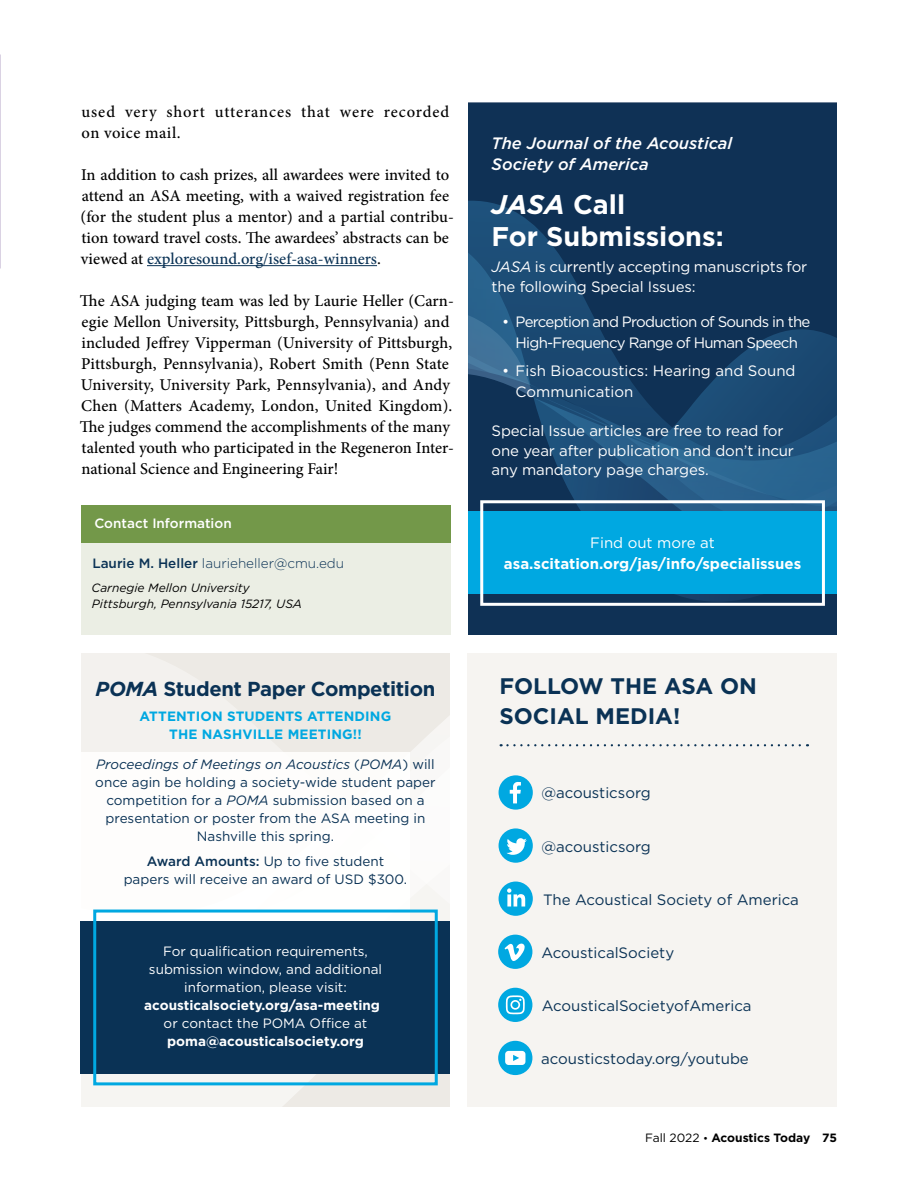
<style>
.page{position:relative;width:918px;height:1188px;background:#fff}
.page>*{position:absolute;margin:0;border:0;box-sizing:border-box;transform-origin:0 0}
.t1{font:700 27px/31.5px "Gotham";color:#fff}
.t2{font:700 22.5px/30px "Gotham";color:#0a3255}
.t3{font:700 20.25px "Gotham";letter-spacing:-.02em;color:#0a3255}
.t4{font:500 16.5px/21px "Minion Pro";color:#000}
.t5{font:500 16.5px/21px "Minion Pro";letter-spacing:.05em;color:#000}
.t6{font:italic 500 16.5px/21px "Gotham";color:#fff}
.t7{font:15px/19.5px "Gotham";letter-spacing:-.01em;color:#fff}
.t8{font:15px "Gotham";color:#0a3255}
.t9{font:15px/21px "Gotham";letter-spacing:-.05em;color:#fff;text-align:center}
.t10{font:700 15px "Gotham";color:#fff}
.t11{font:13.5px/18px "Gotham";color:#0a3255;text-align:center}
.t12{font:13.5px/18px "Gotham";color:#fff;text-align:center}
.t13{font:700 13.5px/18px "Gotham";letter-spacing:.01em;color:#00a8e1;text-align:center}
.t14{font:300 13.5px "Gotham";color:#0a3255}
.t15{font:700 13.5px "Gotham";color:#fff}
.t16{font:500 13.5px "Gotham";color:#fff}
.t17{font:italic 12px/16.5px "Gotham";color:#000}
.t18{font:700 12px "Gotham";color:#000}
.s1{color:#0a3255}
.s2{font-weight:500}
.s3{font-style:italic}
.s4{font-weight:700}
.s5{font-weight:500;color:#0a3255}
.s6{font-weight:400}
.s7{font-weight:400;font-size:10.5px}
</style>
<div class="page">
<hr style="left:0;top:0;width:1px;height:56px;background:#482c62">
<hr style="left:147px;top:265px;width:230px;height:1px;background:#0a3255">
<div style="left:81px;top:537px;width:369px;height:97px;background:#ebeee4"></div>
<div style="left:81px;top:506px;width:369px;height:37px;background:#739849"></div>
<div style="left:468px;top:103px;width:368px;height:531px;background:#133155"></div>
<svg style="left:675px;top:594px;width:84px;height:8px"></svg>
<svg style="left:468px;top:200px;width:368px;height:310px"></svg>
<div style="left:468px;top:511px;width:368px;height:83px;background:#00a8e1"></div>
<div style="left:480px;top:500px;width:345px;height:106px;border:3px solid #fff"></div>
<div style="left:468px;top:653px;width:369px;height:454px;background:#f6f4f1"></div>
<div style="left:499px;top:775px;width:34px;height:35px;background:#00a8e1;border-radius:50%"></div>
<svg style="left:510px;top:782px;width:11px;height:21px"></svg>
<div style="left:499px;top:828px;width:34px;height:35px;background:#00a8e1;border-radius:50%"></div>
<svg style="left:506px;top:838px;width:21px;height:17px"></svg>
<div style="left:499px;top:882px;width:34px;height:34px;background:#00a8e1;border-radius:50%"></div>
<svg style="left:507px;top:888px;width:18px;height:19px"></svg>
<div style="left:498px;top:1041px;width:34px;height:34px;background:#00a8e1;border-radius:50%"></div>
<svg style="left:505px;top:1051px;width:20px;height:14px"></svg>
<div style="left:498px;top:935px;width:34px;height:34px;background:#00a8e1;border-radius:50%"></div>
<svg style="left:505px;top:943px;width:20px;height:18px"></svg>
<div style="left:498px;top:988px;width:34px;height:34px;background:#00a8e1;border-radius:50%"></div>
<svg style="left:506px;top:995px;width:19px;height:19px"></svg>
<svg style="left:501px;top:744px;width:307px;height:2px"></svg>
<svg style="left:81px;top:654px;width:369px;height:453px"></svg>
<svg style="left:81px;top:752px;width:265px;height:169px"></svg>
<div style="left:81px;top:921px;width:369px;height:153px;background:#0a3255"></div>
<svg style="left:346px;top:654px;width:104px;height:267px"></svg>
<div style="left:93px;top:910px;width:345px;height:175px;border:3px solid #00a8e1"></div>
<p class="t5" style="left:82px;top:101px;width:369px">used very short utterances that were recorded on voice mail.</p>
<p class="t4" style="left:81px;top:164px;width:375px">In addition to cash prizes, all awardees were invited to attend an ASA meeting, with a waived registration fee (for the student plus a mentor) and a partial contribu&shy;tion toward travel costs. The awardees’ abstracts can be viewed at <span class="s1">exploresound.org/isef-asa-winners</span>.</p>
<p class="t4" style="left:80px;top:290px;width:375px">The ASA judging team was led by Laurie Heller (Carn&shy;egie Mellon University, Pittsburgh, Pennsylvania) and included Jeffrey Vipperman (University of Pittsburgh, Pittsburgh, Pennsylvania), Robert Smith (Penn State University, University Park, Pennsylvania), and Andy Chen (Matters Academy, London, United Kingdom).<br>The judges commend the accomplishments of the many talented youth who participated in the Regeneron Inter&shy;national Science and Engineering Fair!</p>
<p class="t16" style="left:94px;top:515px;width:139px">Contact Information</p>
<p class="t14" style="left:92px;top:555px;width:253px"><span class="s2">Laurie M. Heller</span> laurieheller@cmu.edu</p>
<p class="t17" style="left:92px;top:579px;width:212px">Carnegie Mellon University<br>Pittsburgh, Pennsylvania 15217, USA</p>
<p class="t3" style="left:96px;top:676px;width:341px"><span class="s3">POMA</span> Student Paper Competition</p>
<p class="t13" style="left:140px;top:707px;width:253px">ATTENTION STUDENTS ATTENDING<br>THE NASHVILLE MEETING!!</p>
<p class="t11" style="left:95px;top:755px;width:342px"><span class="s3">Proceedings of Meetings on Acoustics</span> (<span class="s3">POMA</span>) will once agin be holding a society-wide student paper competition for a <span class="s3">POMA</span> submission based on a presentation or poster from the ASA meeting in Nashville this spring.</p>
<p class="t11" style="left:124px;top:852px;width:285px"><span class="s2">Award Amounts:</span> Up to five student papers will receive an award of USD $300.</p>
<p class="t12" style="left:144px;top:942px;width:244px">For qualification requirements, submission window, and additional information, please visit: <span class="s4">acousticalsociety.org/asa-meeting</span><span class="s5">s </span>or contact the POMA Office at</p>
<p class="t15" style="left:167px;top:1032px;width:198px">poma@acousticalsociety.org</p>
<p class="t6" style="left:492px;top:132px;width:242px">The Journal of the Acoustical<br>Society of America</p>
<h1 class="t1" style="left:492px;top:189px;width:234px"><span class="s3">JASA</span> Call<br>For Submissions:</h1>
<p class="t7" style="left:492px;top:257px;width:317px"><span class="s3">JASA</span> is currently accepting manuscripts for the following Special Issues:</p>
<p class="t9" style="left:502px;top:311px;width:310px">• Perception and Production of Sounds in the<br>High-Frequency Range of Human Speech</p>
<p class="t7" style="left:516px;top:360px;width:281px;line-height:21px;text-indent:-14px">• Fish Bioacoustics: Hearing and Sound<br>Communication</p>
<p class="t7" style="left:492px;top:421px;width:304px">Special Issue articles are free to read for one year after publication and don’t incur any mandatory page charges.</p>
<p class="t7" style="left:590px;top:532px;width:126px">Find out more at</p>
<p class="t10" style="left:504px;top:553px;width:299px">asa.scitation.org/jas/info/specialissues</p>
<h2 class="t2" style="left:499px;top:671px;width:259px">FOLLOW THE ASA ON<br>SOCIAL MEDIA!</h2>
<p class="t8" style="left:541px;top:784px;width:111px">@acousticsorg</p>
<p class="t8" style="left:542px;top:837px;width:111px">@acousticsorg</p>
<p class="t8" style="left:543px;top:890px;width:257px">The Acoustical Society of America</p>
<p class="t8" style="left:541px;top:943px;width:134px">AcousticalSociety</p>
<p class="t8" style="left:542px;top:996px;width:211px">AcousticalSocietyofAmerica</p>
<p class="t8" style="left:541px;top:1049px;width:209px">acousticstoday.org/youtube</p>
<p class="t18" style="left:645px;top:1130px;width:193px"><span class="s6">Fall 2022</span> <span class="s7">•</span> Acoustics Today 75</p>
</div>
